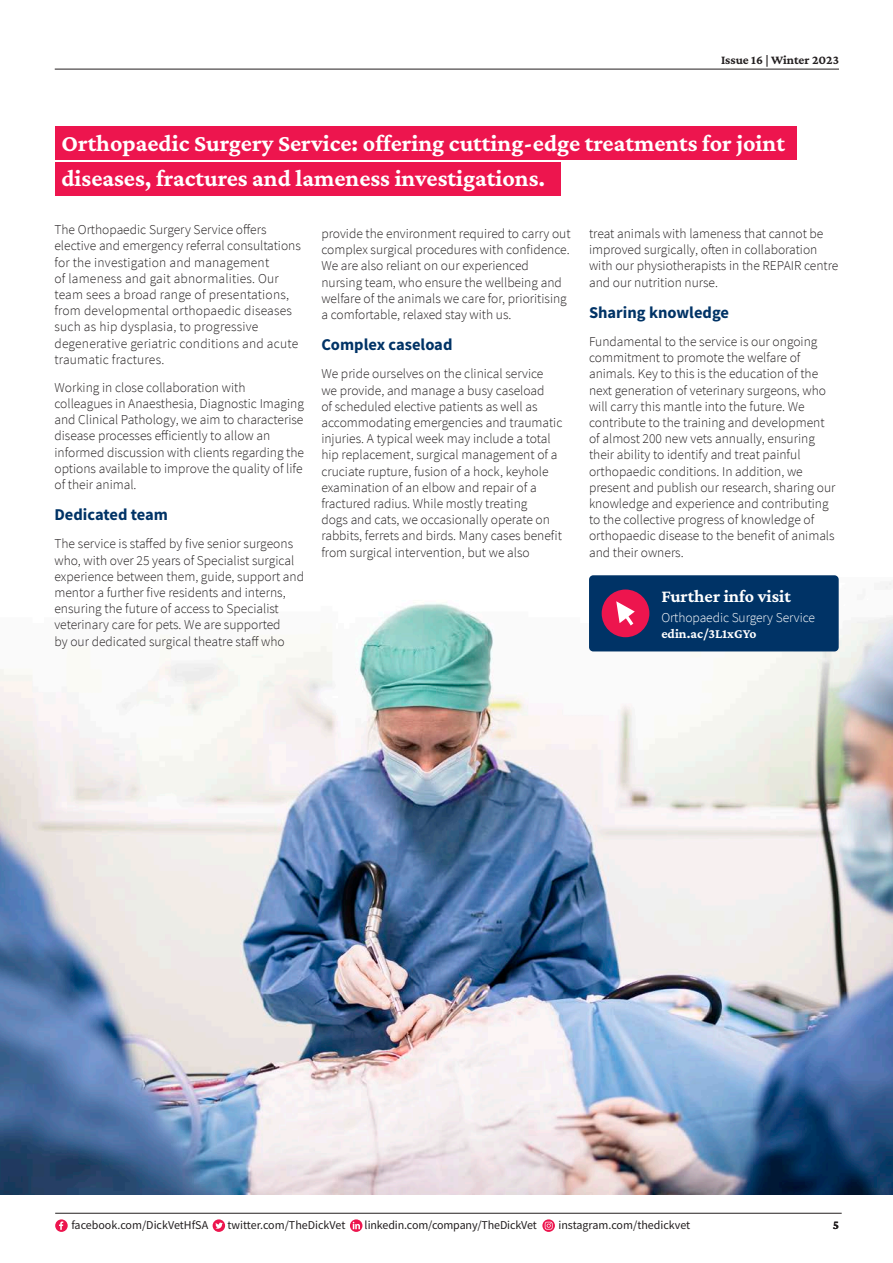
<style>
.page{position:relative;width:893px;height:1263px;background:#fff}
.page>*{position:absolute;margin:0;border:0;box-sizing:border-box;transform-origin:0 0}
.t1{font:24px/35.2px "Crimson Pro";color:#fff}
.t2{font:18px "Crimson Pro";color:#fff}
.t3{font:700 16.5px "Source Sans Pro";color:#036}
.t4{font:300 13.5px/16.2px "Source Sans Pro";color:#231f20}
.t5{font:300 13.5px "Source Sans Pro";letter-spacing:-.005em;color:#fff}
.t6{font:13.5px "Crimson Pro";color:#fff}
.t7{font:12.75px "Crimson Pro";color:#231f20}
.t8{font:12px "Source Sans Pro";color:#231f20}
</style>
<div class="page">
<hr style="left:55px;top:69px;width:784px;height:1px;background:#231f20">
<svg style="left:55px;top:1219px;width:13px;height:13px"></svg>
<svg style="left:213px;top:1219px;width:12px;height:13px"></svg>
<svg style="left:59px;top:1221px;width:4px;height:9px"></svg>
<svg style="left:215px;top:1222px;width:8px;height:7px"></svg>
<svg style="left:350px;top:1219px;width:12px;height:13px"></svg>
<svg style="left:353px;top:1222px;width:7px;height:7px"></svg>
<hr style="left:55px;top:1213px;width:787px;height:1px;background:#231f20">
<svg style="left:542px;top:1219px;width:13px;height:13px"></svg>
<svg style="left:545px;top:1222px;width:8px;height:7px"></svg>
<img style="left:0;top:582px;width:893px;height:613px">
<div style="left:56px;top:126px;width:741px;height:34px;background:#ed154e"></div>
<div style="left:56px;top:162px;width:505px;height:34px;background:#ed154e"></div>
<div style="left:589px;top:575px;width:250px;height:76px;background:#036;border-radius:4px"></div>
<div style="left:602px;top:589px;width:47px;height:48px;background:#ed154e;border-radius:50%"></div>
<svg style="left:616px;top:601px;width:19px;height:24px"></svg>
<p class="t7" style="left:721px;top:52px;width:119px">Issue 16 | Winter 2023</p>
<p class="t1" style="left:62px;top:125px;width:725px">Orthopaedic Surgery Service: offering cutting-edge treatments for joint diseases, fractures and lameness investigations.</p>
<p class="t4" style="left:321px;top:225px;width:251px">provide the environment required to carry out complex surgical procedures with confidence.<br>We are also reliant on our experienced nursing team, who ensure the wellbeing and welfare of the animals we care for, prioritising a comfortable, relaxed stay with us.</p>
<p class="t3" style="left:321px;top:334px;width:133px">Complex caseload</p>
<p class="t4" style="left:321px;top:366px;width:242px">We pride ourselves on the clinical service we provide, and manage a busy caseload<br>of scheduled elective patients as well as accommodating emergencies and traumatic injuries. A typical week may include a total hip replacement, surgical management of a cruciate rupture, fusion of a hock, keyhole examination of an elbow and repair of a fractured radius. While mostly treating<br>dogs and cats, we occasionally operate on rabbits, ferrets and birds. Many cases benefit from surgical intervention, but we also</p>
<p class="t4" style="left:54px;top:222px;width:248px">The Orthopaedic Surgery Service offers elective and emergency referral consultations for the investigation and management<br>of lameness and gait abnormalities. Our team sees a broad range of presentations, from developmental orthopaedic diseases such as hip dysplasia, to progressive degenerative geriatric conditions and acute traumatic fractures.</p>
<p class="t4" style="left:54px;top:379px;width:251px">Working in close collaboration with colleagues in Anaesthesia, Diagnostic Imaging and Clinical Pathology, we aim to characterise disease processes efficiently to allow an informed discussion with clients regarding the options available to improve the quality of life of their animal.</p>
<p class="t3" style="left:54px;top:504px;width:115px">Dedicated team</p>
<p class="t4" style="left:54px;top:536px;width:251px">The service is staffed by five senior surgeons who, with over 25 years of Specialist surgical experience between them, guide, support and mentor a further five residents and interns, ensuring the future of access to Specialist veterinary care for pets. We are supported<br>by our dedicated surgical theatre staff who</p>
<p class="t4" style="left:589px;top:225px;width:251px">treat animals with lameness that cannot be improved surgically, often in collaboration with our physiotherapists in the REPAIR centre and our nutrition nurse.</p>
<p class="t3" style="left:589px;top:301px;width:142px">Sharing knowledge</p>
<p class="t4" style="left:589px;top:333px;width:248px">Fundamental to the service is our ongoing commitment to promote the welfare of animals. Key to this is the education of the next generation of veterinary surgeons, who will carry this mantle into the future. We contribute to the training and development of almost 200 new vets annually, ensuring their ability to identify and treat painful orthopaedic conditions. In addition, we present and publish our research, sharing our knowledge and experience and contributing to the collective progress of knowledge of orthopaedic disease to the benefit of animals and their owners.</p>
<p class="t2" style="left:661px;top:585px;width:131px">Further info visit</p>
<p class="t5" style="left:661px;top:609px;width:155px">Orthopaedic Surgery Service</p>
<p class="t6" style="left:661px;top:625px;width:97px">edin.ac/3L1xGYo</p>
<p class="t8" style="left:71px;top:1218px;width:138px">facebook.com/DickVetHfSA</p>
<p class="t8" style="left:227px;top:1218px;width:120px">twitter.com/TheDickVet</p>
<p class="t8" style="left:365px;top:1218px;width:174px">linkedin.com/company/TheDickVet</p>
<p class="t8" style="left:558px;top:1218px;width:133px">instagram.com/thedickvet</p>
<p class="t7" style="left:833px;top:1217px;width:8px">5</p>
</div>
